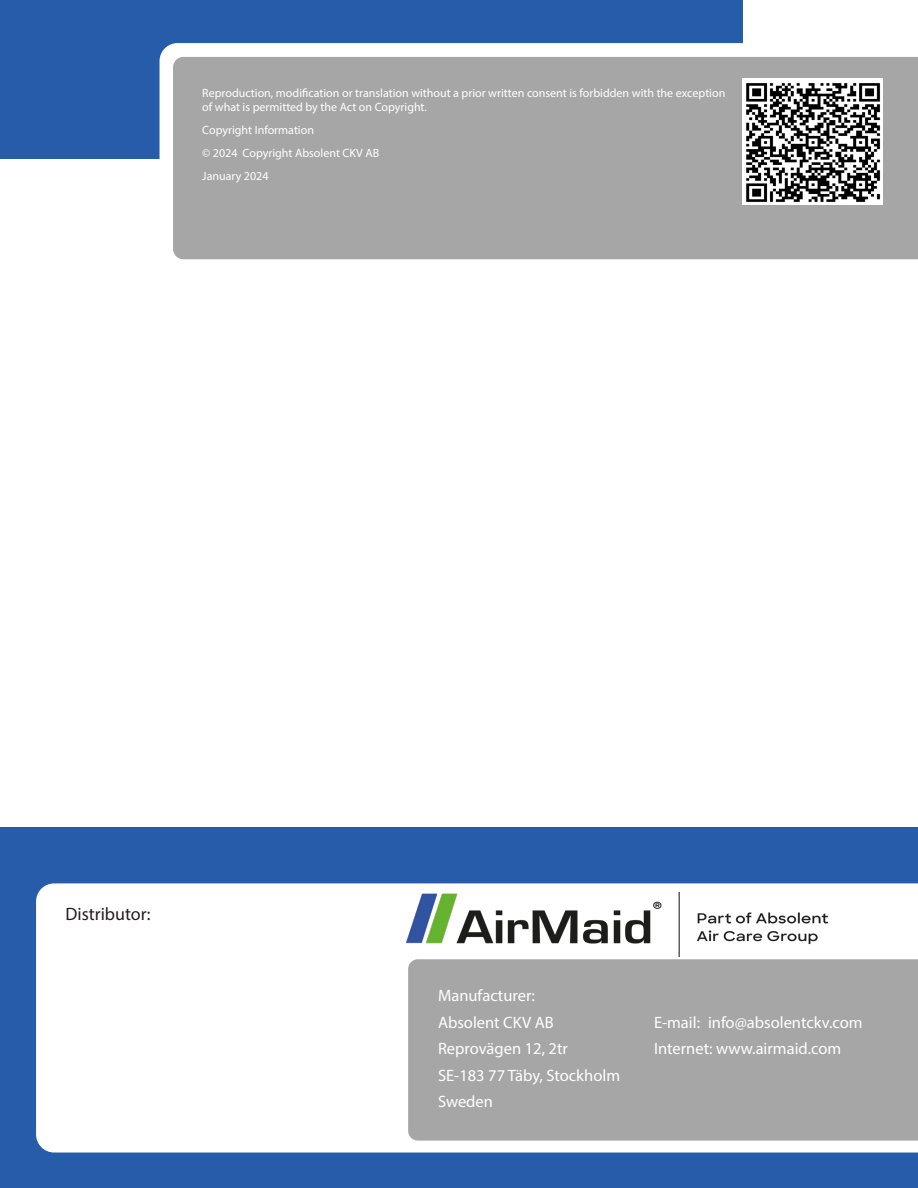
<style>
.page{position:relative;width:918px;height:1188px;background:#fff}
.page>*{position:absolute;margin:0;border:0;box-sizing:border-box;transform-origin:0 0}
.Head_4{font:18px "Myriad Pro";color:#231f20}
.Head_4-2{font:16.5px "Myriad Pro";color:#fff}
.Head_4-3{font:12px/14.4px "Myriad Pro";color:#fff}
</style>
<div class="page">
<div style="left:0;top:828px;width:918px;height:360px;background:#275caa"></div>
<div style="left:36px;top:883px;width:882px;height:270px;background:#fff"></div>
<div style="left:407px;top:958px;width:511px;height:184px;background:#a7a6a6"></div>
<div style="left:0;top:0;width:743px;height:158px;background:#275caa"></div>
<svg style="left:160px;top:43px;width:758px;height:217px;fill:#fff"></svg>
<div style="left:173px;top:57px;width:745px;height:202px;background:#a7a6a6"></div>
<img style="left:743px;top:79px;width:139px;height:126px">
<img style="left:407px;top:892px;width:421px;height:64px">
<p class="Head_4-3" style="left:202px;top:85px;width:525px">Reproduction, modification or translation without a prior written consent is forbidden with the exception of what is permitted by the Act on Copyright.</p>
<p class="Head_4-3" style="left:202px;top:123px;width:113px">Copyright Information</p>
<p class="Head_4-3" style="left:202px;top:145px;width:178px">© 2024 Copyright Absolent CKV AB</p>
<p class="Head_4-3" style="left:202px;top:168px;width:68px">January 2024</p>
<p class="Head_4" style="left:65px;top:903px;width:87px">Distributor:</p>
<p class="Head_4-2" style="left:438px;top:986px;width:98px">Manufacturer:</p>
<p class="Head_4-2" style="left:438px;top:1012px;width:117px">Absolent CKV AB</p>
<p class="Head_4-2" style="left:654px;top:1012px;width:210px">E-mail: info@absolentckv.com</p>
<p class="Head_4-2" style="left:438px;top:1039px;width:131px">Reprovägen 12, 2tr</p>
<p class="Head_4-2" style="left:654px;top:1039px;width:189px">Internet: www.airmaid.com</p>
<p class="Head_4-2" style="left:438px;top:1065px;width:184px">SE-183 77 Täby, Stockholm</p>
<p class="Head_4-2" style="left:438px;top:1092px;width:56px">Sweden</p>
</div>
